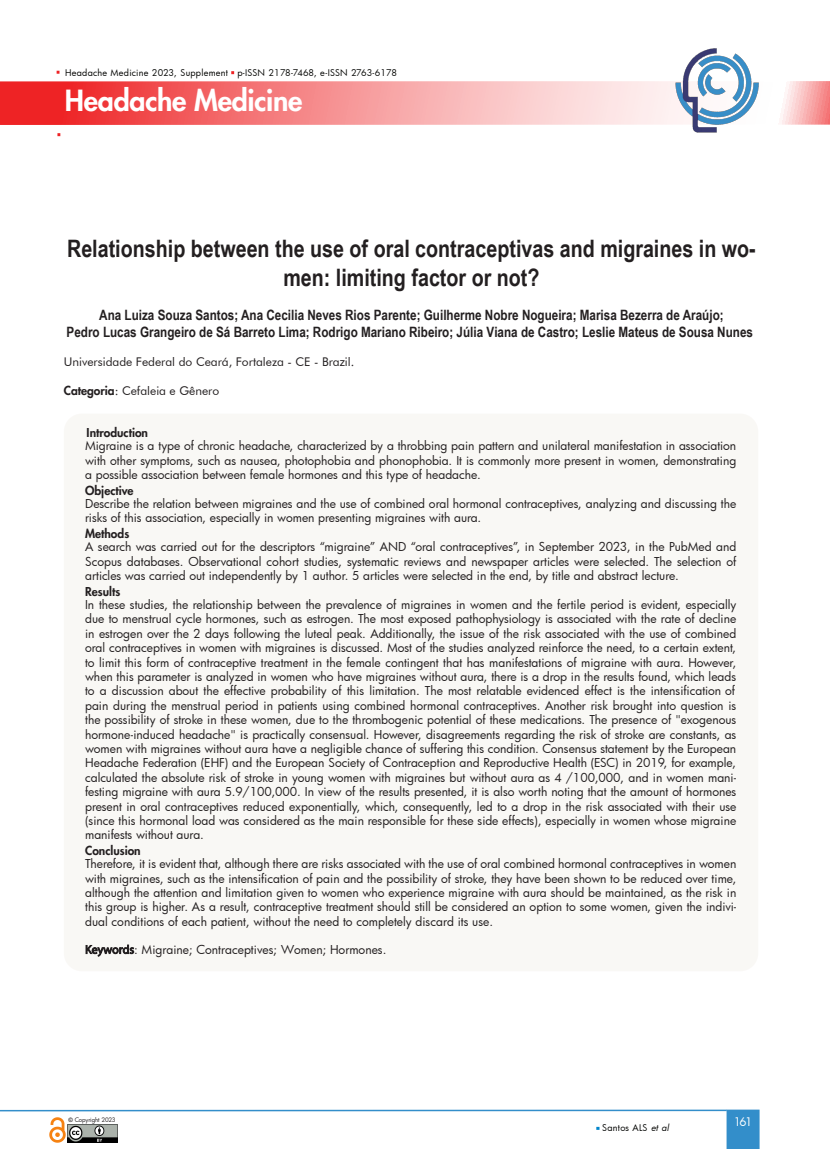
<style>
.page{position:relative;width:830px;height:1149px;background:#fff}
.page>*{position:absolute;margin:0;border:0;box-sizing:border-box;transform-origin:0 0}
.t1{font:800 28.5px "Futura";letter-spacing:-.01em;color:#fff}
.t2{font:700 24px/28.8px "Arial Narrow";color:#231f20;text-align:center}
.t3{font:700 14.25px/17.1px "Arial Narrow";color:#231f20;text-align:center}
.t4{font:12px/14.4px "Futura";color:#231f20}
.t5{font:12px "Futura BT";color:#231f20}
.t6{font:11.55px "Futura";color:#fff}
.t7{font:9px "Futura";letter-spacing:.025em;color:#040503}
.t8{font:6px "Futura";letter-spacing:-.02em;color:#231f20}
.s1{font-family:"Myriad Pro"}
.s2{font-family:"Futura";font-weight:800}
.s3{font-weight:800}
.s4{font-family:"Arial";font-weight:700}
.s5{font-style:italic}
</style>
<div class="page">
<svg style="left:0;top:81px;width:829px;height:44px;background:#f69394"></svg>
<svg style="left:726px;top:1109px;width:33px;height:39px"></svg>
<hr style="left:0;top:1109px;width:726px;height:1px;background:#338eca">
<img style="left:67px;top:1124px;width:50px;height:18px">
<img style="left:49px;top:1117px;width:17px;height:25px">
<img style="left:674px;top:48px;width:85px;height:85px">
<div style="left:64px;top:413px;width:693px;height:558px;background:#f9f8f5;border-radius:18px"></div>
<p class="t7" style="left:65px;top:66px;width:333px">Headache Medicine 2023, Supplement p-ISSN 2178-7468, e-ISSN 2763-6178</p>
<h1 class="t1" style="left:65px;top:83px;width:239px">Headache Medicine</h1>
<p class="t2" style="left:67px;top:233px;width:689px">Relationship between the use of oral contraceptivas and migraines in wo&shy;men: limiting factor or not?</p>
<p class="t3" style="left:67px;top:305px;width:687px">Ana Luiza Souza Santos; Ana Cecilia Neves Rios Parente; Guilherme Nobre Nogueira; Marisa Bezerra de Araújo;<br>Pedro Lucas Grangeiro de Sá Barreto Lima; Rodrigo Mariano Ribeiro; Júlia Viana de Castro; Leslie Mateus de Sousa Nunes</p>
<p class="t5" style="left:64px;top:354px;width:292px">Universidade Federal do Ceará, Fortaleza - CE - Bra<span class="s1">z</span>il.</p>
<p class="t5" style="left:64px;top:383px;width:157px"><span class="s2">Categoria</span>: Cefaleia e Gênero</p>
<p class="t4" style="left:85px;top:425px;width:652px"><span class="s3">Introduction<br></span>Migraine is a type of chronic headache, characterized by a throbbing pain pattern and unilateral manifestation in association with other symptoms, such as nausea, photophobia and phonophobia. It is commonly more present in women, demonstrating a possible association between female hormones and this type of headache.<br><span class="s3">Objective</span></p>
<p class="t4" style="left:85px;top:496px;width:652px;line-height:14.9px">Describe the relation between migraines and the use of combined oral hormonal contraceptives, analyzing and discussing the risks of this association, especially in women presenting migraines with aura.<br><span class="s3">Methods</span></p>
<p class="t4" style="left:85px;top:539px;width:652px">A search was carried out for the descriptors “migraine” AND “oral contraceptives”, in September 2023, in the PubMed and Scopus databases. Observational cohort studies, systematic reviews and newspaper articles were selected. The selection of articles was carried out independently by 1 author. 5 articles were selected in the end, by title and abstract lecture.<br><span class="s3">Results</span></p>
<p class="t4" style="left:85px;top:597px;width:652px">In these studies, the relationship between the prevalence of migraines in women and the fertile period is evident, especially due to menstrual cycle hormones, such as estrogen. The most exposed pathophysiology is associated with the rate of decline in estrogen over the 2 days following the luteal peak. Additionally, the issue of the risk associated with the use of combined oral contraceptives in women with migraines is discussed. Most of the studies analyzed reinforce the need, to a certain extent, to limit this form of contraceptive treatment in the female contingent that has manifestations of migraine with aura. However, when this parameter is analyzed in women who have migraines without aura, there is a drop in the results found, which leads to a discussion about the effective probability of this limitation. The most relatable evidenced effect is the intensification of pain during the menstrual period in patients using combined hormonal contraceptives. Another risk brought into question is the possibility of stroke in these women, due to the thrombogenic potential of these medications. The presence of "exogenous hormone-induced headache" is practically consensual. However, disagreements regarding the risk of stroke are constants, as women with migraines without aura have a negligible chance of suffering this condition. Consensus statement by the European Headache Federation (EHF) and the European Society of Contraception and Reproductive Health (ESC) in 2019, for example, calculated the absolute risk of stroke in young women with migraines but without aura as 4 /100,000, and in women mani&shy;festing migraine with aura 5.9/100,000. In view of the results presented, it is also worth noting that the amount of hormones present in oral contraceptives reduced exponentially, which, consequently, led to a drop in the risk associated with their use (since this hormonal load was considered as the main responsible for these side effects), especially in women whose migraine manifests without aura.<br><span class="s3">Conclusion</span></p>
<p class="t4" style="left:85px;top:856px;width:652px;text-align:justify">Therefore, it is evident that, although there are risks associated with the use of oral combined hormonal contraceptives in women with migraines, such as the intensification of pain and the possibility of stroke, they have been shown to be reduced over time, although the attention and limitation given to women who experience migraine with aura should be maintained, as the risk in this group is higher. As a result, contraceptive treatment should still be considered an option to some women, given the indivi&shy;dual conditions of each patient, without the need to completely discard its use.</p>
<p class="t4" style="left:85px;top:941px;width:303px"><span class="s1">Keywords</span>: Migraine; Contraceptives; Women; Hormones.</p>
<p class="t8" style="left:69px;top:1114px;width:48px"><span class="s4">©</span> Copyright 2023</p>
<p class="t7" style="left:602px;top:1121px;width:70px">Santos ALS <span class="s5">et al</span></p>
<p class="t6" style="left:733px;top:1113px;width:20px">161</p>
</div>
